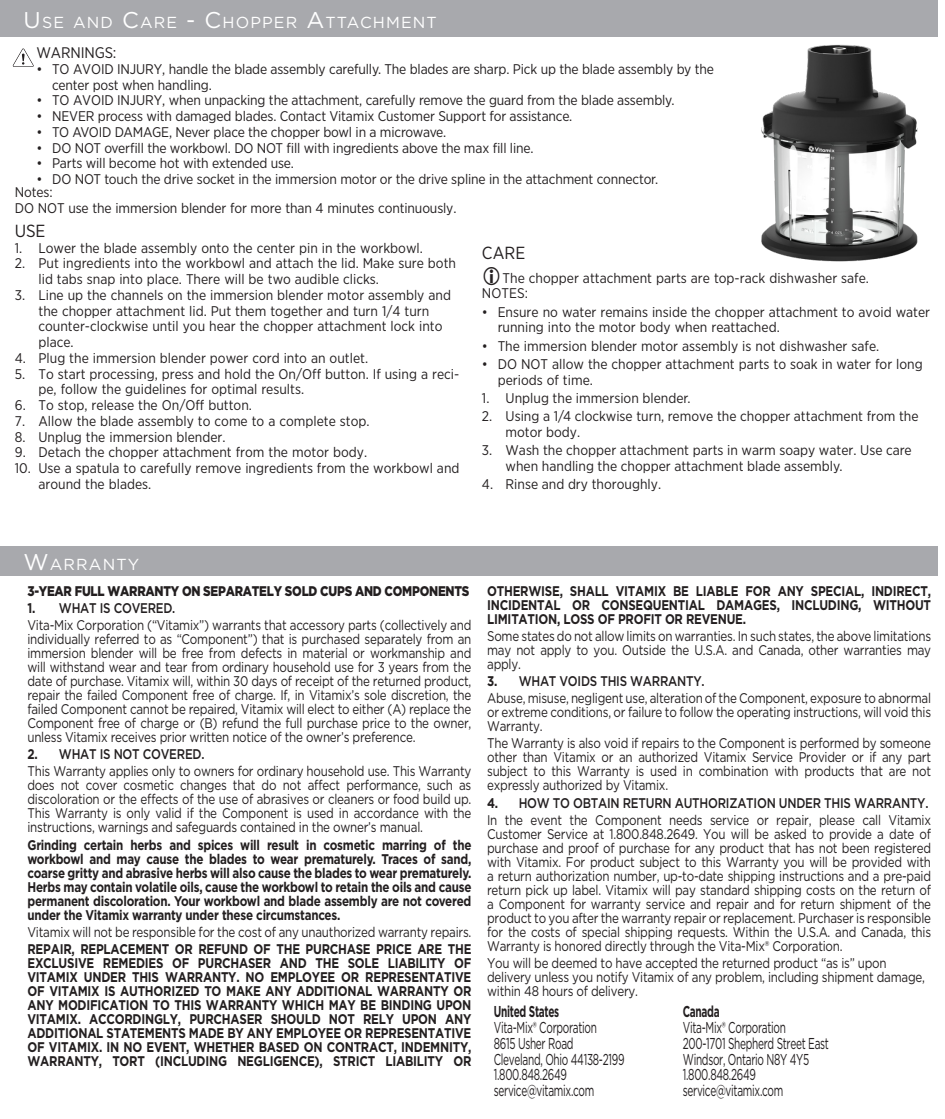
<style>
.page{position:relative;width:945px;height:1119px;background:#fff}
.page>*{position:absolute;margin:0;border:0;box-sizing:border-box;transform-origin:0 0}
.t1{font:17.5px "Gotham Narrow";color:#231f20}
.header_copy{font:15.92px "Gotham";letter-spacing:.07em;color:#fff}
.Body_Copy{font:15.75px "Gotham";letter-spacing:-.03em;color:#231f20;scale:.64 1}
.Body_Copy-2{font:700 15.75px "Gotham";letter-spacing:-.03em;color:#231f20;scale:.64 1}
.t2{font:15.4px "Gotham Narrow";letter-spacing:-.01em;color:#231f20}
.Body_Copy-3{font:14px/14px "Gotham";letter-spacing:-.02em;color:#231f20;text-align:justify;scale:.83 1}
.t3{font:14px/15.8px "Gotham Narrow";color:#231f20}
.Body_Copy-4{font:700 14px/14px "Gotham";letter-spacing:-.02em;color:#231f20;text-align:justify;scale:.83 1}
.Subheading{font:500 14px "Gotham";letter-spacing:-.02em;color:#231f20;scale:.83 1}
.Heading{font:900 14px "Gotham";letter-spacing:-.02em;color:#231f20;scale:.83 1}
.s1{font-size:22.75px}
.s2{font-weight:700}
</style>
<div class="page">
<div style="left:0;top:546px;width:937px;height:30px;background:#a8a9ad"></div>
<div style="left:0;top:1px;width:937px;height:36px;background:#a8a9ad"></div>
<svg style="left:12px;top:48px;width:22px;height:19px"></svg>
<img style="left:761px;top:45px;width:157px;height:217px">
<p class="header_copy" style="left:24px;top:12px;width:415px"><span class="s1">U</span>SE AND <span class="s1">C</span>ARE <span class="s1">- C</span>HOPPER <span class="s1">A</span>TTACHMENT</p>
<p class="t2" style="left:36px;top:43px;width:82px">WARNINGS:</p>
<p class="t3" style="left:52px;top:61px;width:663px;text-indent:-16px">• TO AVOID INJURY, handle the blade assembly carefully. The blades are sharp. Pick up the blade assembly by the center post when handling.</p>
<p class="t3" style="left:36px;top:92px;width:640px">• TO AVOID INJURY, when unpacking the attachment, carefully remove the guard from the blade assembly.</p>
<p class="t3" style="left:36px;top:108px;width:537px">• NEVER process with damaged blades. Contact Vitamix Customer Support for assistance.</p>
<p class="t3" style="left:36px;top:124px;width:411px">• TO AVOID DAMAGE, Never place the chopper bowl in a microwave.</p>
<p class="t3" style="left:36px;top:139px;width:499px">• DO NOT overfill the workbowl. DO NOT fill with ingredients above the max fill line.</p>
<p class="t3" style="left:36px;top:155px;width:259px">• Parts will become hot with extended use.</p>
<p class="t3" style="left:36px;top:171px;width:623px">• DO NOT touch the drive socket in the immersion motor or the drive spline in the attachment connector.</p>
<p class="t3" style="left:15px;top:184px;width:39px">Notes:</p>
<p class="t3" style="left:15px;top:200px;width:443px">DO NOT use the immersion blender for more than 4 minutes continuously.</p>
<p class="t1" style="left:15px;top:220px;width:32px">USE</p>
<p class="t3" style="left:15px;top:239px;width:410px">1. Lower the blade assembly onto the center pin in the workbowl.</p>
<p class="t3" style="left:39px;top:255px;width:419px;text-indent:-24px">2. Put ingredients into the workbowl and attach the lid. Make sure both lid tabs snap into place. There will be two audible clicks.</p>
<p class="t3" style="left:39px;top:287px;width:414px;text-indent:-24px">3. Line up the channels on the immersion blender motor assembly and the chopper attachment lid. Put them together and turn 1/4 turn counter-clockwise until you hear the chopper attachment lock into place.</p>
<p class="t3" style="left:15px;top:350px;width:355px">4. Plug the immersion blender power cord into an outlet.</p>
<p class="t3" style="left:39px;top:365px;width:422px;text-indent:-24px">5. To start processing, press and hold the On/Off button. If using a reci&shy;pe, follow the guidelines for optimal results.</p>
<p class="t3" style="left:15px;top:397px;width:239px">6. To stop, release the On/Off button.</p>
<p class="t3" style="left:15px;top:413px;width:356px">7. Allow the blade assembly to come to a complete stop.</p>
<p class="t3" style="left:15px;top:428px;width:212px">8. Unplug the immersion blender.</p>
<p class="t3" style="left:15px;top:444px;width:354px">9. Detach the chopper attachment from the motor body.</p>
<p class="t3" style="left:39px;top:460px;width:423px;text-indent:-24px">10. Use a spatula to carefully remove ingredients from the workbowl and around the blades.</p>
<p class="t1" style="left:482px;top:242px;width:45px">CARE</p>
<p class="t3" style="left:503px;top:269px;width:368px">The chopper attachment parts are top-rack dishwasher safe.</p>
<p class="t3" style="left:482px;top:285px;width:47px">NOTES:</p>
<p class="t3" style="left:498px;top:303px;width:434px;text-indent:-16px">• Ensure no water remains inside the chopper attachment to avoid water running into the motor body when reattached.</p>
<p class="t3" style="left:482px;top:337px;width:399px">• The immersion blender motor assembly is not dishwasher safe.</p>
<p class="t3" style="left:498px;top:356px;width:427px;text-indent:-16px">• DO NOT allow the chopper attachment parts to soak in water for long periods of time.</p>
<p class="t3" style="left:482px;top:390px;width:210px">1. Unplug the immersion blender.</p>
<p class="t3" style="left:506px;top:408px;width:415px;text-indent:-24px">2. Using a 1/4 clockwise turn, remove the chopper attachment from the motor body.</p>
<p class="t3" style="left:506px;top:442px;width:408px;text-indent:-24px">3. Wash the chopper attachment parts in warm soapy water. Use care when handling the chopper attachment blade assembly.</p>
<p class="t3" style="left:482px;top:476px;width:181px">4. Rinse and dry thoroughly.</p>
<p class="header_copy" style="left:24px;top:554px;width:117px"><span class="s1">W</span>ARRANTY</p>
<p class="Heading" style="left:27px;top:581px;width:534px">3-YEAR FULL WARRANTY ON SEPARATELY SOLD CUPS AND COMPONENTS</p>
<p class="Subheading" style="left:27px;top:598px;width:180px"><span class="s2">1.</span> WHAT IS COVERED.</p>
<p class="Body_Copy-3" style="left:27px;top:617px;width:536px">Vita-Mix Corporation (“Vitamix”) warrants that accessory parts (collectively and individually referred to as “Component”) that is purchased separately from an immersion blender will be free from defects in material or workmanship and will withstand wear and tear from ordinary household use for 3 years from the date of purchase. Vitamix will, within 30 days of receipt of the returned product, repair the failed Component free of charge. If, in Vitamix’s sole discretion, the failed Component cannot be repaired, Vitamix will elect to either (A) replace the Component free of charge or (B) refund the full purchase price to the owner, unless Vitamix receives prior written notice of the owner’s preference.</p>
<p class="Subheading" style="left:27px;top:745px;width:215px"><span class="s2">2.</span> WHAT IS NOT COVERED.</p>
<p class="Body_Copy-3" style="left:27px;top:764px;width:536px">This Warranty applies only to owners for ordinary household use. This Warranty does not cover cosmetic changes that do not affect performance, such as discoloration or the effects of the use of abrasives or cleaners or food build up.<br>This Warranty is only valid if the Component is used in accordance with the instructions, warnings and safeguards contained in the owner’s manual.</p>
<p class="Body_Copy-4" style="left:27px;top:837px;width:536px">Grinding certain herbs and spices will result in cosmetic marring of the workbowl and may cause the blades to wear prematurely. Traces of sand, coarse gritty and abrasive herbs will also cause the blades to wear prematurely.<br>Herbs may contain volatile oils, cause the workbowl to retain the oils and cause permanent discoloration. Your workbowl and blade assembly are not covered under the Vitamix warranty under these circumstances.</p>
<p class="Body_Copy-3" style="left:27px;top:924px;width:536px">Vitamix will not be responsible for the cost of any unauthorized warranty repairs.</p>
<p class="Body_Copy-4" style="left:27px;top:941px;width:536px">REPAIR, REPLACEMENT OR REFUND OF THE PURCHASE PRICE ARE THE EXCLUSIVE REMEDIES OF PURCHASER AND THE SOLE LIABILITY OF VITAMIX UNDER THIS WARRANTY. NO EMPLOYEE OR REPRESENTATIVE OF VITAMIX IS AUTHORIZED TO MAKE ANY ADDITIONAL WARRANTY OR ANY MODIFICATION TO THIS WARRANTY WHICH MAY BE BINDING UPON VITAMIX. ACCORDINGLY, PURCHASER SHOULD NOT RELY UPON ANY ADDITIONAL STATEMENTS MADE BY ANY EMPLOYEE OR REPRESENTATIVE OF VITAMIX. IN NO EVENT, WHETHER BASED ON CONTRACT, INDEMNITY, WARRANTY, TORT (INCLUDING NEGLIGENCE), STRICT LIABILITY OR</p>
<p class="Body_Copy-4" style="left:487px;top:583px;width:536px">OTHERWISE, SHALL VITAMIX BE LIABLE FOR ANY SPECIAL, INDIRECT, INCIDENTAL OR CONSEQUENTIAL DAMAGES, INCLUDING, WITHOUT LIMITATION, LOSS OF PROFIT OR REVENUE.</p>
<p class="Body_Copy-3" style="left:487px;top:628px;width:536px">Some states do not allow limits on warranties. In such states, the above limitations may not apply to you. Outside the U.S.A. and Canada, other warranties may apply.</p>
<p class="Subheading" style="left:487px;top:671px;width:263px"><span class="s2">3.</span> WHAT VOIDS THIS WARRANTY.</p>
<p class="Body_Copy-3" style="left:487px;top:690px;width:536px">Abuse, misuse, negligent use, alteration of the Component, exposure to abnormal or extreme conditions, or failure to follow the operating instructions, will void this Warranty.</p>
<p class="Body_Copy-3" style="left:487px;top:736px;width:536px">The Warranty is also void if repairs to the Component is performed by someone other than Vitamix or an authorized Vitamix Service Provider or if any part subject to this Warranty is used in combination with products that are not expressly authorized by Vitamix.</p>
<p class="Subheading" style="left:487px;top:793px;width:533px"><span class="s2">4.</span> HOW TO OBTAIN RETURN AUTHORIZATION UNDER THIS WARRANTY.</p>
<p class="Body_Copy-3" style="left:487px;top:812px;width:536px">In the event the Component needs service or repair, please call Vitamix Customer Service at 1.800.848.2649. You will be asked to provide a date of purchase and proof of purchase for any product that has not been registered with Vitamix. For product subject to this Warranty you will be provided with a return authorization number, up-to-date shipping instructions and a pre-paid return pick up label. Vitamix will pay standard shipping costs on the return of a Component for warranty service and repair and for return shipment of the product to you after the warranty repair or replacement. Purchaser is responsible for the costs of special shipping requests. Within the U.S.A. and Canada, this Warranty is honored directly through the Vita-Mix® Corporation.</p>
<p class="Body_Copy-3" style="left:487px;top:955px;width:529px;text-align:left">You will be deemed to have accepted the returned product “as is” upon delivery unless you notify Vitamix of any problem, including shipment damage, within 48 hours of delivery.</p>
<p class="Body_Copy-2" style="left:494px;top:1001px;width:104px">United States</p>
<p class="Body_Copy-2" style="left:683px;top:1001px;width:59px">Canada</p>
<p class="Body_Copy" style="left:494px;top:1017px;width:163px">Vita-Mix® Corporation</p>
<p class="Body_Copy" style="left:683px;top:1017px;width:163px">Vita-Mix® Corporation</p>
<p class="Body_Copy" style="left:494px;top:1033px;width:126px">8615 Usher Road</p>
<p class="Body_Copy" style="left:683px;top:1033px;width:230px">200-1701 Shepherd Street East</p>
<p class="Body_Copy" style="left:494px;top:1048px;width:206px">Cleveland, Ohio 44138-2199</p>
<p class="Body_Copy" style="left:683px;top:1048px;width:199px">Windsor, Ontario N8Y 4Y5</p>
<p class="Body_Copy" style="left:494px;top:1064px;width:116px">1.800.848.2649</p>
<p class="Body_Copy" style="left:683px;top:1064px;width:116px">1.800.848.2649</p>
<p class="Body_Copy" style="left:494px;top:1080px;width:159px">service@vitamix.com</p>
<p class="Body_Copy" style="left:683px;top:1080px;width:159px">service@vitamix.com</p>
</div>
